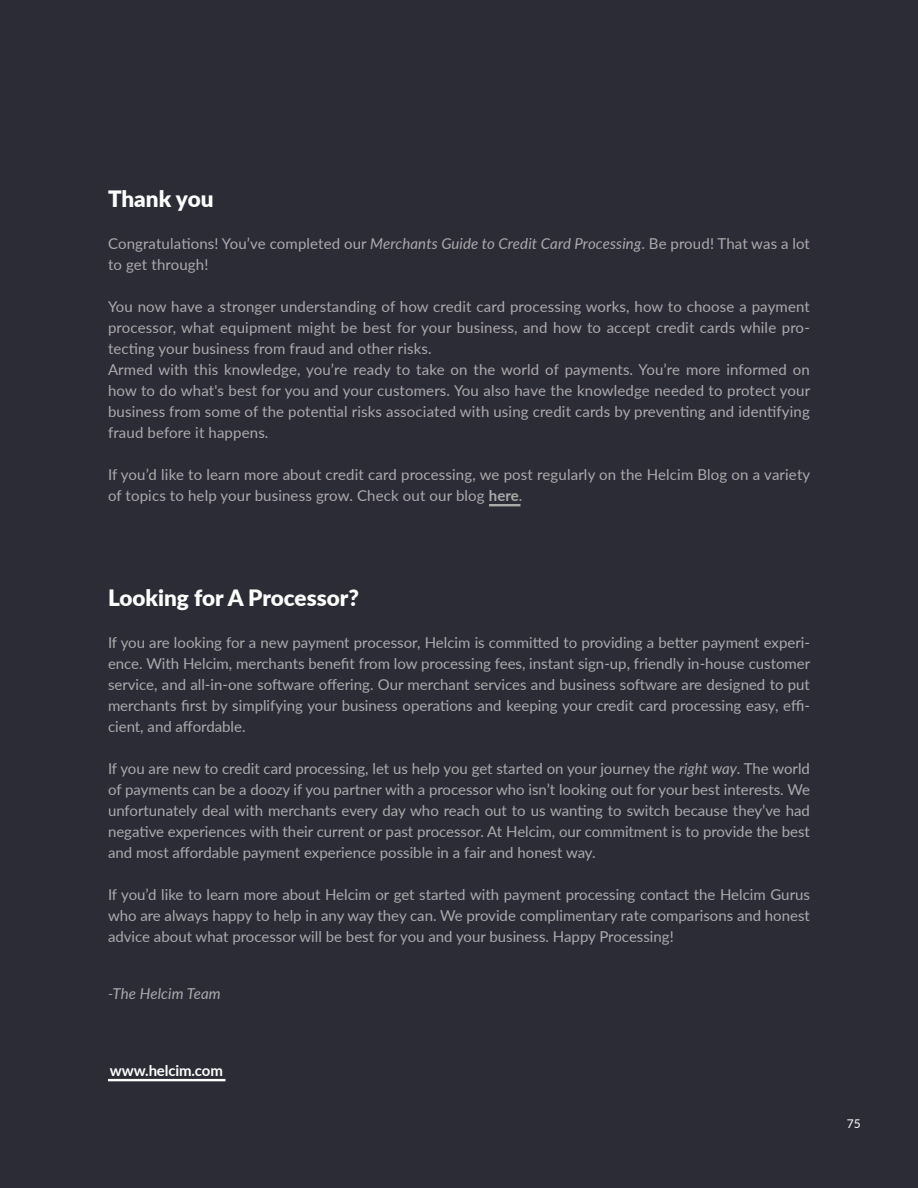
<style>
.page{position:relative;width:918px;height:1188px;background:#2c2c36}
.page>*{position:absolute;margin:0;border:0;box-sizing:border-box;transform-origin:0 0}
.heading_4{font:900 22.5px "Lato";color:#fff}
.heading_1{font:900 22.5px "Lato";color:#fff}
.t1{font:15px/21px "Lato";color:#ababac;text-align:justify}
.t2{font:15px/21px "Lato";letter-spacing:.01em;color:#adaaab}
.t3{font:italic 15px "Lato";letter-spacing:.01em;color:#ababac}
.t4{font:700 15px "Lato";letter-spacing:-.01em;color:#fff}
.t5{font:12px "Lato";color:#fff}
.s1{font-style:italic}
.s2{font-weight:700;color:#aaa}
</style>
<div class="page">
<hr style="left:489px;top:504px;width:31px;height:2px;background:#ababac">
<hr style="left:108px;top:1079px;width:117px;height:2px;background:#fff">
<p class="heading_1" style="left:108px;top:182px;width:107px">Thank you</p>
<p class="t2" style="left:108px;top:233px;width:703px">Congratulations! You’ve completed our <span class="s1">Merchants Guide to Credit Card Processing</span>. Be proud! That was a lot to get through!</p>
<p class="t2" style="left:108px;top:296px;width:703px;text-align:justify">You now have a stronger understanding of how credit card processing works, how to choose a payment processor, what equipment might be best for your business, and how to accept credit cards while pro&shy;tecting your business from fraud and other risks.</p>
<p class="t2" style="left:108px;top:359px;width:704px;text-align:justify">Armed with this knowledge, you’re ready to take on the world of payments. You’re more informed on how to do what's best for you and your customers. You also have the knowledge needed to protect your business from some of the potential risks associated with using credit cards by preventing and identifying fraud before it happens.</p>
<p class="t2" style="left:108px;top:464px;width:704px">If you’d like to learn more about credit card processing, we post regularly on the Helcim Blog on a variety of topics to help your business grow. Check out our blog <span class="s2">here</span>.</p>
<p class="heading_4" style="left:108px;top:581px;width:253px">Looking for A Processor?</p>
<p class="t1" style="left:108px;top:632px;width:704px">If you are looking for a new payment processor, Helcim is committed to providing a better payment experi&shy;ence. With Helcim, merchants benefit from low processing fees, instant sign-up, friendly in-house customer service, and all-in-one software offering. Our merchant services and business software are designed to put merchants first by simplifying your business operations and keeping your credit card processing easy, effi&shy;cient, and affordable.</p>
<p class="t1" style="left:108px;top:758px;width:704px">If you are new to credit card processing, let us help you get started on your journey the <span class="s1">right way</span>. The world of payments can be a doozy if you partner with a processor who isn’t looking out for your best interests. We unfortunately deal with merchants every day who reach out to us wanting to switch because they’ve had negative experiences with their current or past processor. At Helcim, our commitment is to provide the best and most affordable payment experience possible in a fair and honest way.</p>
<p class="t1" style="left:108px;top:884px;width:703px">If you’d like to learn more about Helcim or get started with payment processing contact the Helcim Gurus who are always happy to help in any way they can. We provide complimentary rate comparisons and honest advice about what processor will be best for you and your business. Happy Processing!</p>
<p class="t3" style="left:108px;top:983px;width:114px">-The Helcim Team</p>
<p class="t4" style="left:110px;top:1059px;width:114px">www.helcim.com</p>
<p class="t5" style="left:847px;top:1115px;width:15px">75</p>
</div>
